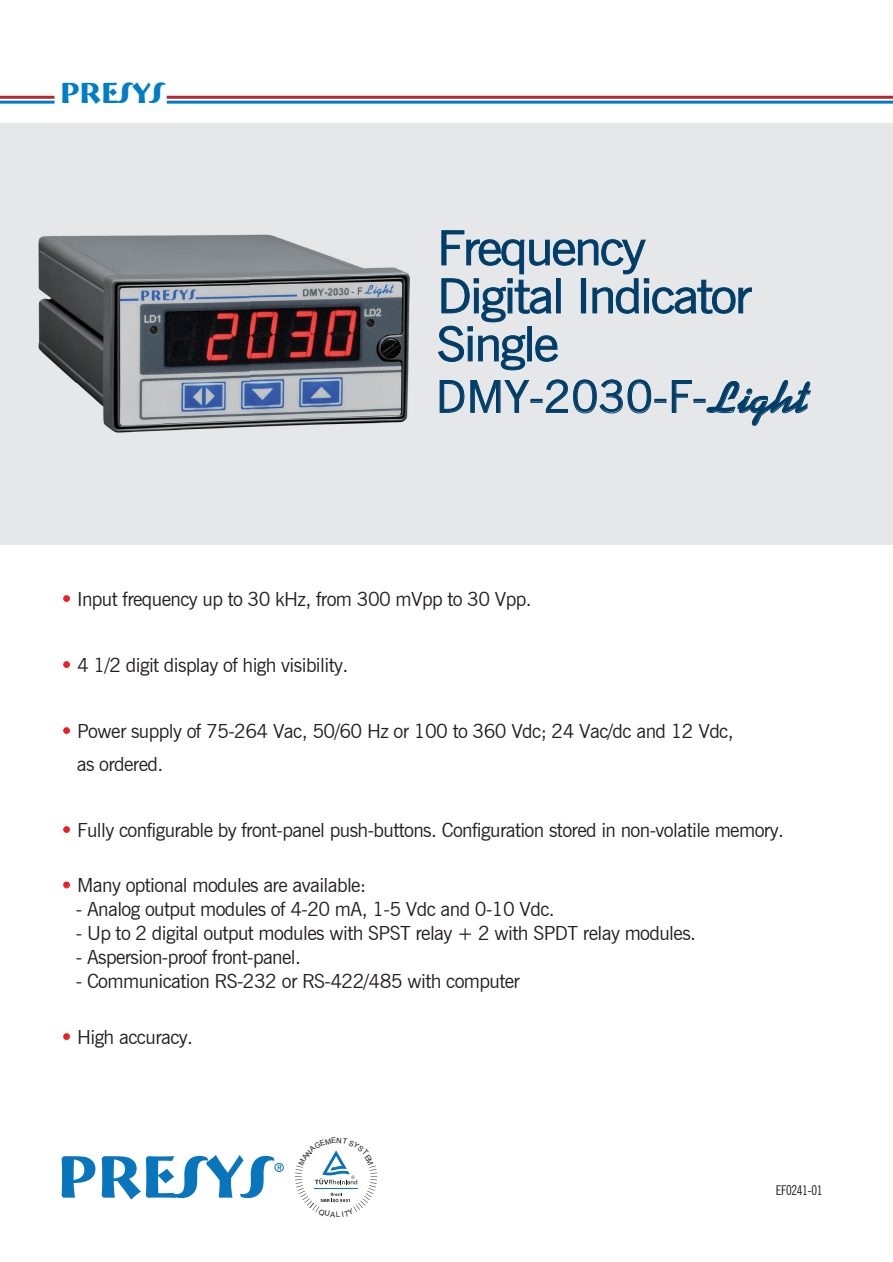
<style>
.page{position:relative;width:893px;height:1262px;background:#fff}
.page>*{position:absolute;margin:0;border:0;box-sizing:border-box;transform-origin:0 0}
.t1{font:47.25px/48px "News Gothic BT";letter-spacing:-.045em;color:#003d68;scale:1.1 1}
.t2{font:44.1px "News Gothic BT";color:#003d68}
.t3{font:700 30px "Bremen BT";color:#007ec5}
.t4{font:19.5px/33px "News Gothic BT";letter-spacing:-.03em;color:#231f20}
.t5{font:condensed 13.5px "News Gothic BT";letter-spacing:-.03em;color:#231f20}
.s1{font-family:"Kaufmann BT";font-weight:700}
.s2{color:#ee1d23}
</style>
<div class="page">
<div style="left:0;top:123px;width:892px;height:422px;background:#e6e7e9"></div>
<svg style="left:438px;top:230px;width:313px;height:140px"></svg>
<svg style="left:439px;top:380px;width:25px;height:33px"></svg>
<svg style="left:470px;top:380px;width:59px;height:33px"></svg>
<div style="left:530px;top:399px;width:12px;height:4px;border:1px solid #003d68"></div>
<svg style="left:545px;top:380px;width:22px;height:33px"></svg>
<svg style="left:573px;top:380px;width:77px;height:33px"></svg>
<div style="left:654px;top:399px;width:11px;height:4px;border:1px solid #003d68"></div>
<svg style="left:671px;top:380px;width:20px;height:33px"></svg>
<div style="left:693px;top:399px;width:12px;height:4px;border:1px solid #003d68"></div>
<svg style="left:706px;top:380px;width:104px;height:46px"></svg>
<svg style="left:63px;top:595px;width:7px;height:7px"></svg>
<svg style="left:63px;top:661px;width:7px;height:7px"></svg>
<svg style="left:63px;top:727px;width:7px;height:7px"></svg>
<svg style="left:63px;top:826px;width:7px;height:7px"></svg>
<svg style="left:63px;top:881px;width:7px;height:8px"></svg>
<svg style="left:63px;top:1033px;width:7px;height:7px"></svg>
<img style="left:38px;top:235px;width:371px;height:198px">
<hr style="left:167px;top:101px;width:725px;height:3px;background:#007ec5">
<hr style="left:0;top:101px;width:54px;height:3px;background:#007ec5">
<hr style="left:167px;top:96px;width:725px;height:3px;background:#b7282e">
<hr style="left:0;top:96px;width:54px;height:3px;background:#b7282e">
<div style="left:274px;top:1163px;width:9px;height:9px;border:1px solid #0975bc;border-radius:50%"></div>
<svg style="left:62px;top:1155px;width:219px;height:44px"></svg>
<svg style="left:295px;top:1150px;width:82px;height:63px"></svg>
<h3 class="t3" style="left:60px;top:74px;width:105px">PRESYS</h3>
<h1 class="t1" style="left:436px;top:224px;width:287px">Frequency<br>Digital Indicator<br>Single</h1>
<h2 class="t2" style="left:435px;top:370px;width:373px">DMY-2030-F-<span class="s1">Light</span></h2>
<p class="t4" style="left:61px;top:582px;width:472px"><span class="s2">•</span> Input frequency up to 30 kHz, from 300 mVpp to 30 Vpp.</p>
<p class="t4" style="left:61px;top:648px;width:289px"><span class="s2">•</span> 4 1/2 digit display of high visibility.</p>
<p class="t4" style="left:77px;top:714px;width:658px;text-indent:-16px"><span class="s2">•</span> Power supply of 75-264 Vac, 50/60 Hz or 100 to 360 Vdc; 24 Vac/dc and 12 Vdc, as ordered.</p>
<p class="t4" style="left:61px;top:813px;width:724px"><span class="s2">•</span> Fully configurable by front-panel push-buttons. Configuration stored in non-volatile memory.</p>
<p class="t4" style="left:61px;top:869px;width:306px"><span class="s2">•</span> Many optional modules are available:</p>
<p class="t4" style="left:76px;top:893px;width:480px">- Analog output modules of 4-20 mA, 1-5 Vdc and 0-10 Vdc.</p>
<p class="t4" style="left:76px;top:917px;width:621px">- Up to 2 digital output modules with SPST relay + 2 with SPDT relay modules.</p>
<p class="t4" style="left:76px;top:941px;width:226px">- Aspersion-proof front-panel.</p>
<p class="t4" style="left:76px;top:965px;width:445px">- Communication RS-232 or RS-422/485 with computer</p>
<p class="t4" style="left:61px;top:1020px;width:134px"><span class="s2">•</span> High accuracy.</p>
<p class="t5" style="left:775px;top:1182px;width:48px">EF0241-01</p>
</div>
